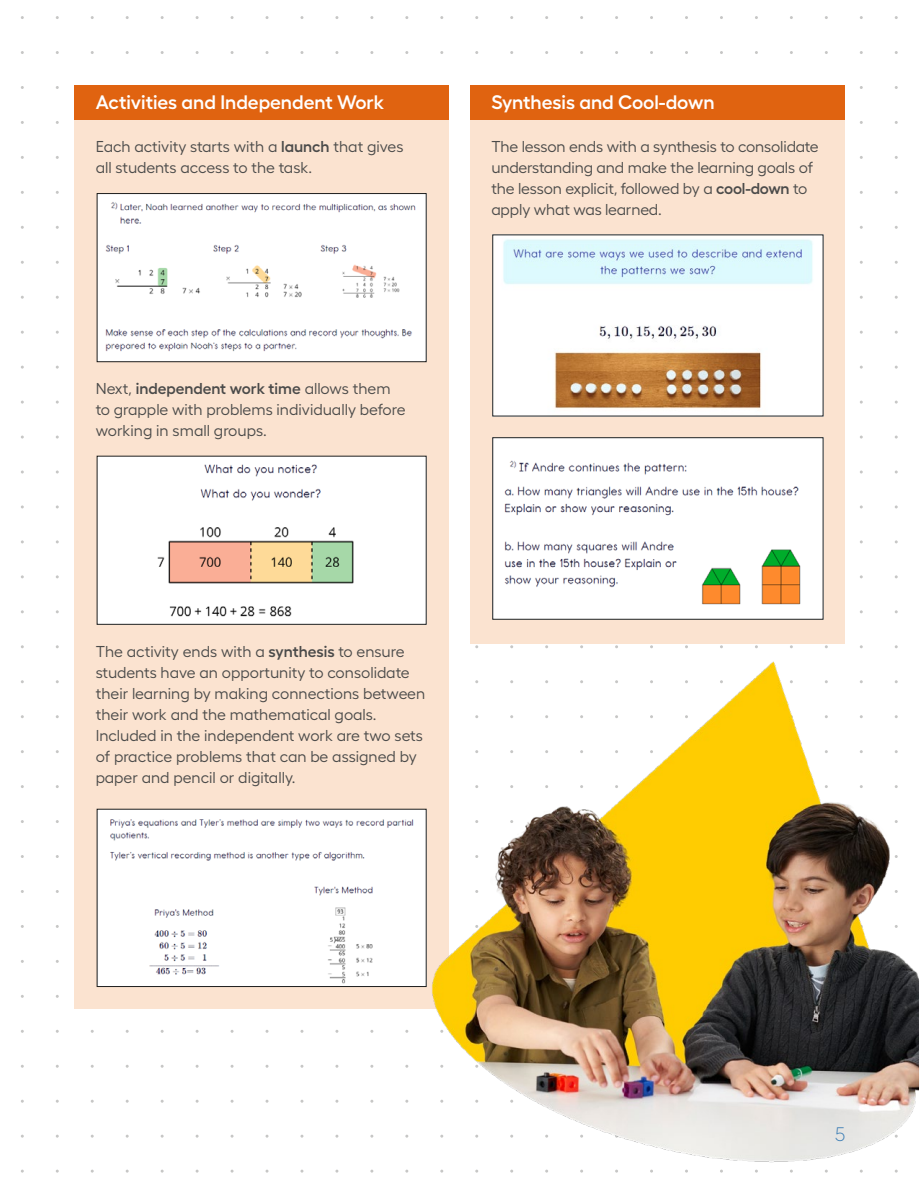
<style>
.page{position:relative;width:919px;height:1187px;background:#fff}
.page>*{position:absolute;margin:0;border:0;box-sizing:border-box;transform-origin:0 0}
.C-Head{font:600 19.5px "Hellix";color:#fff}
.t1{font:300 19.5px "Hellix";color:#3579b3}
.Body_Copy{font:15.75px/21px "Hellix";color:#4b4b4a}
.s1{font-weight:600}
</style>
<div class="page">
<div style="left:74px;top:120px;width:375px;height:888px;background:#fbe3d0"></div>
<div style="left:74px;top:85px;width:375px;height:35px;background:#e06310"></div>
<img style="left:99px;top:458px;width:325px;height:164px">
<img style="left:99px;top:811px;width:299px;height:173px">
<img style="left:99px;top:195px;width:325px;height:165px">
<div style="left:97px;top:193px;width:329px;height:169px;border:1px solid #1d1d1b"></div>
<img style="left:398px;top:638px;width:520px;height:535px">
<div style="left:470px;top:120px;width:374px;height:523px;background:#fbe3d0"></div>
<div style="left:470px;top:85px;width:374px;height:35px;background:#e06310"></div>
<img style="left:494px;top:439px;width:327px;height:178px">
<div style="left:492px;top:437px;width:331px;height:182px;border:1px solid #1d1d1b"></div>
<img style="left:494px;top:237px;width:327px;height:177px">
<p class="C-Head" style="left:96px;top:87px;width:290px">Activities and Independent Work</p>
<p class="Body_Copy" style="left:96px;top:135px;width:309px">Each activity starts with a <span class="s1">launch</span> that gives all students access to the task.</p>
<p class="Body_Copy" style="left:96px;top:376px;width:311px">Next, <span class="s1">independent work time</span> allows them to grapple with problems individually before working in small groups.</p>
<p class="C-Head" style="left:491px;top:87px;width:225px">Synthesis and Cool-down</p>
<p class="Body_Copy" style="left:491px;top:135px;width:329px">The lesson ends with a synthesis to consolidate understanding and make the learning goals of the lesson explicit, followed by a <span class="s1">cool-down</span> to apply what was learned.</p>
<p class="Body_Copy" style="left:96px;top:639px;width:331px">The activity ends with a <span class="s1">synthesis</span> to ensure students have an opportunity to consolidate their learning by making connections between their work and the mathematical goals.<br>Included in the independent work are two sets of practice problems that can be assigned by paper and pencil or digitally.</p>
<p class="t1" style="left:834px;top:1119px;width:12px">5</p>
</div>
